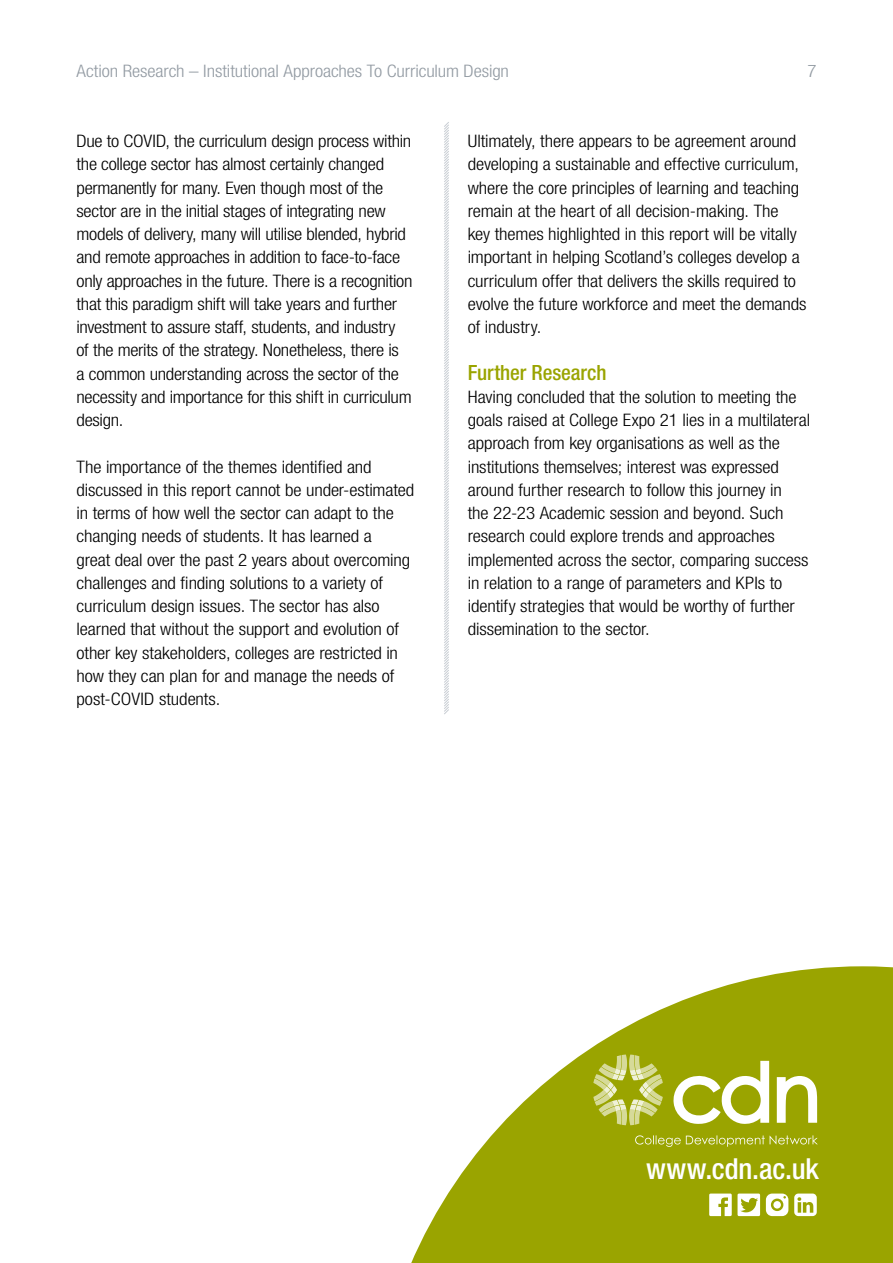
<style>
.page{position:relative;width:893px;height:1263px;background:#fff}
.page>*{position:absolute;margin:0;border:0;box-sizing:border-box;transform-origin:0 0}
.t1{font:500 condensed 28.95px "Helvetica Neue LT Std";letter-spacing:-.005em;color:#fff}
.t2{font:500 condensed 21px "Helvetica Neue LT Std";letter-spacing:-.005em;color:#9aa400}
.t3{font:300 condensed 17.25px/23.2px "Helvetica Neue LT Std";letter-spacing:-.01em;color:#000;scale:1.1 1}
.t4{font:300 condensed 17.25px "Helvetica Neue LT Std";letter-spacing:-.005em;color:#939ba3;scale:1.1 1}
</style>
<div class="page">
<svg style="left:411px;top:966px;width:482px;height:297px;fill:#9aa400"></svg>
<svg style="left:777px;top:1076px;width:40px;height:47px"></svg>
<svg style="left:672px;top:1061px;width:97px;height:63px"></svg>
<svg style="left:635px;top:1135px;width:183px;height:12px;background:#abb32c"></svg>
<svg style="left:593px;top:1054px;width:70px;height:71px;background:#b8bf4e"></svg>
<svg style="left:709px;top:1193px;width:51px;height:23px"></svg>
<svg style="left:766px;top:1193px;width:22px;height:23px"></svg>
<div style="left:773px;top:1201px;width:8px;height:7px;background:#fff;border-radius:50%"></div>
<svg style="left:794px;top:1193px;width:23px;height:23px"></svg>
<svg style="left:444px;top:122px;width:5px;height:593px"></svg>
<p class="t4" style="left:77px;top:61px;width:395px">Action Research – Institutional Approaches To Curriculum Design</p>
<p class="t4" style="left:807px;top:61px;width:10px">7</p>
<p class="t3" style="left:77px;top:129px;width:307px">Due to COVID, the curriculum design process within the college sector has almost certainly changed permanently for many. Even though most of the sector are in the initial stages of integrating new models of delivery, many will utilise blended, hybrid and remote approaches in addition to face-to-face only approaches in the future. There is a recognition that this paradigm shift will take years and further investment to assure staff, students, and industry<br>of the merits of the strategy. Nonetheless, there is<br>a common understanding across the sector of the necessity and importance for this shift in curriculum design.</p>
<p class="t3" style="left:77px;top:455px;width:309px">The importance of the themes identified and discussed in this report cannot be under-estimated in terms of how well the sector can adapt to the changing needs of students. It has learned a<br>great deal over the past 2 years about overcoming challenges and finding solutions to a variety of curriculum design issues. The sector has also learned that without the support and evolution of other key stakeholders, colleges are restricted in how they can plan for and manage the needs of post-COVID students.</p>
<p class="t3" style="left:468px;top:129px;width:310px">Ultimately, there appears to be agreement around developing a sustainable and effective curriculum, where the core principles of learning and teaching remain at the heart of all decision-making. The<br>key themes highlighted in this report will be vitally important in helping Scotland’s colleges develop a curriculum offer that delivers the skills required to evolve the future workforce and meet the demands of industry.</p>
<p class="t2" style="left:468px;top:360px;width:140px">Further Research</p>
<p class="t3" style="left:468px;top:385px;width:313px">Having concluded that the solution to meeting the goals raised at College Expo 21 lies in a multilateral approach from key organisations as well as the institutions themselves; interest was expressed around further research to follow this journey in<br>the 22-23 Academic session and beyond. Such research could explore trends and approaches implemented across the sector, comparing success in relation to a range of parameters and KPIs to identify strategies that would be worthy of further dissemination to the sector.</p>
<h1 class="t1" style="left:646px;top:1152px;width:174px">www.cdn.ac.uk</h1>
</div>
